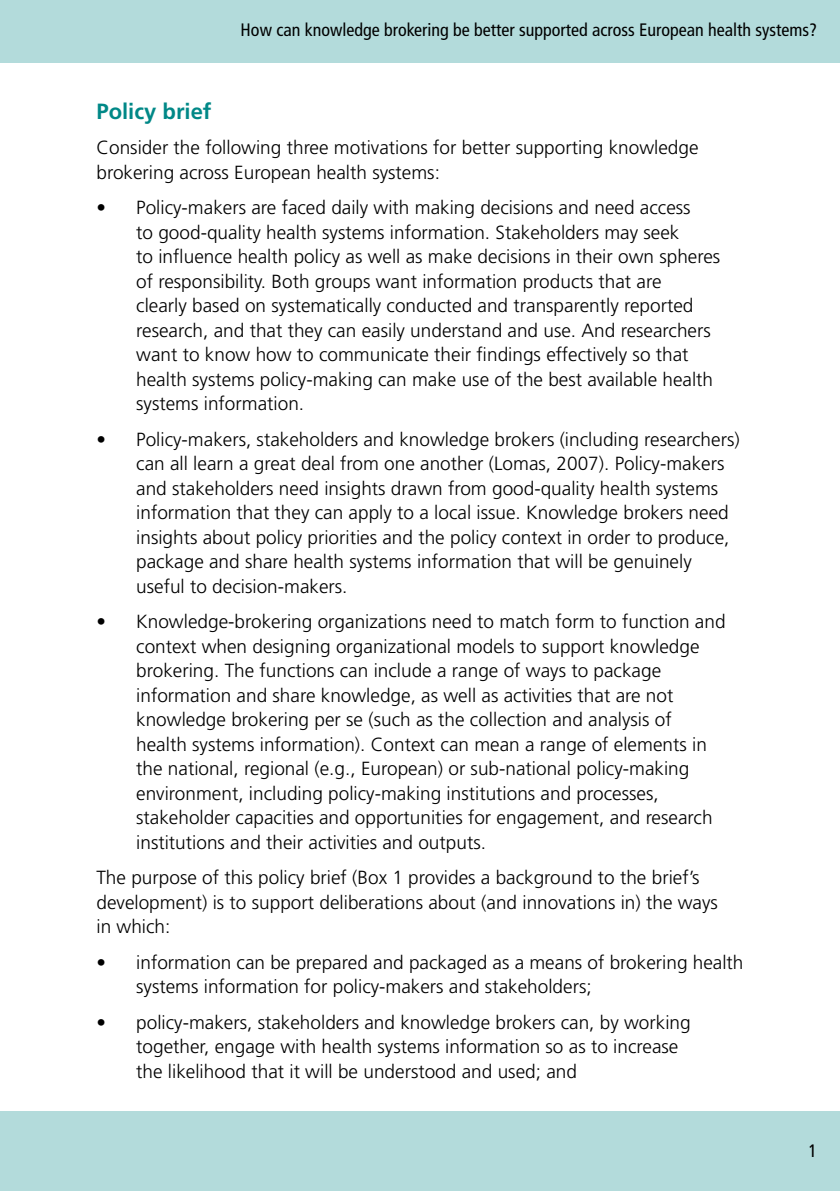
<style>
.page{position:relative;width:840px;height:1191px;background:#fff}
.page>*{position:absolute;margin:0;border:0;box-sizing:border-box;transform-origin:0 0}
.t1{font:700 22px "Frutiger CE";color:#008887}
.t2{font:300 19px/24.4px "Frutiger";color:#000}
.t3{font:condensed 18px "Frutiger";color:#000}
</style>
<div class="page">
<div style="left:0;top:1111px;width:839px;height:80px;background:#b3dbdb"></div>
<div style="left:0;top:0;width:839px;height:62px;background:#b3dbdb"></div>
<p class="t3" style="left:240px;top:19px;width:578px">How can knowledge brokering be better supported across European health systems?</p>
<p class="t1" style="left:96px;top:98px;width:116px">Policy brief</p>
<p class="t2" style="left:96px;top:135px;width:603px">Consider the following three motivations for better supporting knowledge brokering across European health systems:</p>
<p class="t2" style="left:136px;top:195px;width:585px;text-indent:-40px">• Policy-makers are faced daily with making decisions and need access<br>to good-quality health systems information. Stakeholders may seek<br>to influence health policy as well as make decisions in their own spheres of responsibility. Both groups want information products that are<br>clearly based on systematically conducted and transparently reported research, and that they can easily understand and use. And researchers want to know how to communicate their findings effectively so that health systems policy-making can make use of the best available health systems information.</p>
<p class="t2" style="left:136px;top:427px;width:604px;text-indent:-40px">• Policy-makers, stakeholders and knowledge brokers (including researchers) can all learn a great deal from one another (Lomas, 2007). Policy-makers and stakeholders need insights drawn from good-quality health systems information that they can apply to a local issue. Knowledge brokers need insights about policy priorities and the policy context in order to produce, package and share health systems information that will be genuinely useful to decision-makers.</p>
<p class="t2" style="left:136px;top:609px;width:590px;text-indent:-40px">• Knowledge-brokering organizations need to match form to function and context when designing organizational models to support knowledge brokering. The functions can include a range of ways to package information and share knowledge, as well as activities that are not knowledge brokering per se (such as the collection and analysis of health systems information). Context can mean a range of elements in the national, regional (e.g., European) or sub-national policy-making environment, including policy-making institutions and processes, stakeholder capacities and opportunities for engagement, and research institutions and their activities and outputs.</p>
<p class="t2" style="left:96px;top:865px;width:622px">The purpose of this policy brief (Box 1 provides a background to the brief’s development) is to support deliberations about (and innovations in) the ways in which:</p>
<p class="t2" style="left:136px;top:950px;width:608px;text-indent:-40px">• information can be prepared and packaged as a means of brokering health systems information for policy-makers and stakeholders;</p>
<p class="t2" style="left:136px;top:1010px;width:555px;text-indent:-40px">• policy-makers, stakeholders and knowledge brokers can, by working together, engage with health systems information so as to increase the likelihood that it will be understood and used; and</p>
<p class="t3" style="left:808px;top:1140px;width:10px">1</p>
</div>
